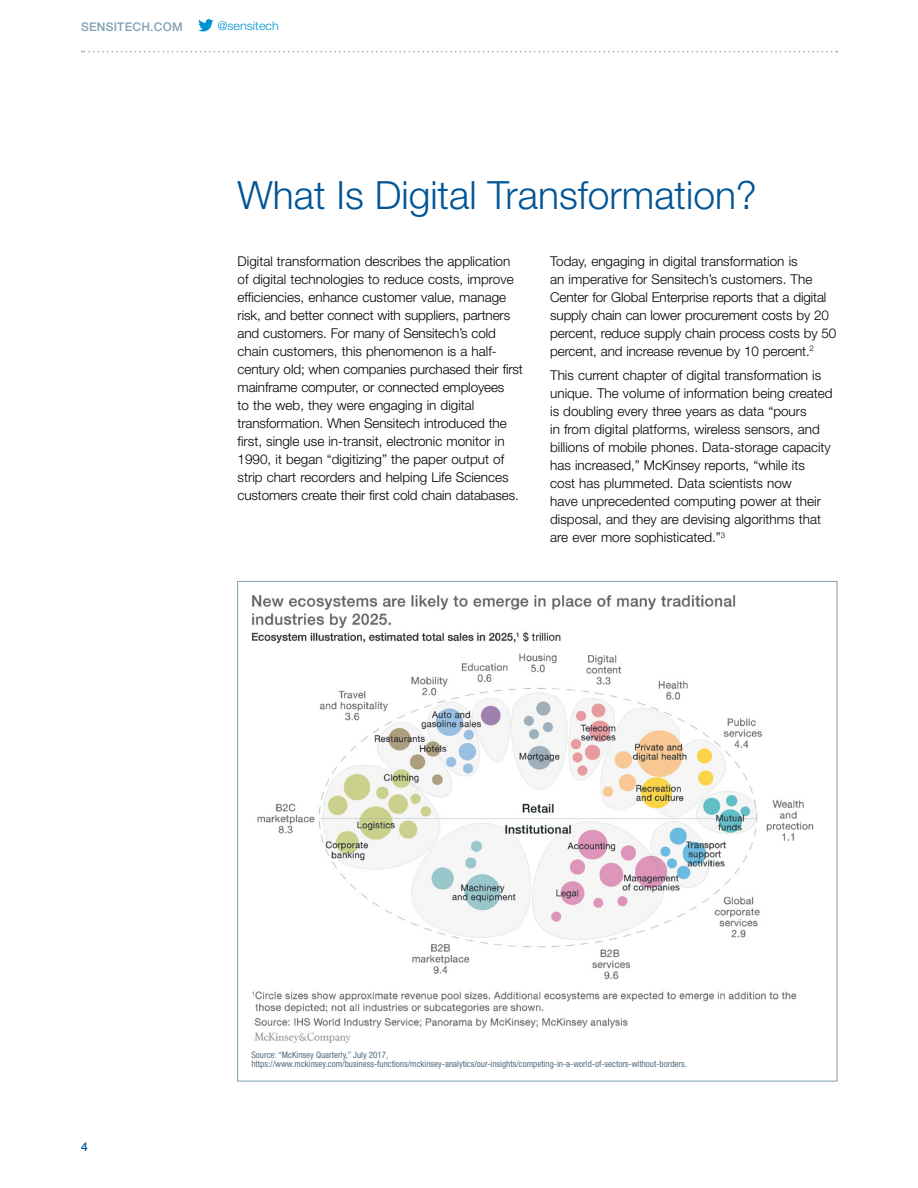
<style>
.page{position:relative;width:918px;height:1188px;background:#fff}
.page>*{position:absolute;margin:0;border:0;box-sizing:border-box;transform-origin:0 0}
.t1{font:300 39px "Helvetica Neue LT Std";color:#005596}
.t2{font:300 13.5px/18px "Helvetica Neue LT Std";color:#000}
.t3{font:500 12px "Helvetica Neue LT Std";letter-spacing:.02em;color:#80a1b6}
.t4{font:300 12px "Helvetica Neue LT Std";color:#0093d0;scale:1.05 1}
.t5{font:500 12px "Helvetica Neue LT Std";color:#005596}
.t6{font:condensed 9px/9px "Helvetica Neue LT Std";color:#586d7c}
</style>
<div class="page">
<img style="left:251px;top:595px;width:563px;height:448px">
<svg style="left:82px;top:51px;width:755px;height:1px"></svg>
<svg style="left:198px;top:19px;width:15px;height:12px"></svg>
<p class="t3" style="left:81px;top:19px;width:103px">SENSITECH.COM</p>
<p class="t4" style="left:217px;top:19px;width:60px">@sensitech</p>
<h1 class="t1" style="left:238px;top:172px;width:521px">What Is Digital Transformation?</h1>
<p class="t2" style="left:238px;top:252px;width:287px">Digital transformation describes the application of digital technologies to reduce costs, improve efficiencies, enhance customer value, manage risk, and better connect with suppliers, partners and customers. For many of Sensitech’s cold chain customers, this phenomenon is a half&shy;century old; when companies purchased their first mainframe computer, or connected employees<br>to the web, they were engaging in digital transformation. When Sensitech introduced the first, single use in-transit, electronic monitor in 1990, it began “digitizing” the paper output of strip chart recorders and helping Life Sciences customers create their first cold chain databases.</p>
<p class="t2" style="left:550px;top:251px;width:288px">Today, engaging in digital transformation is<br>an imperative for Sensitech’s customers. The Center for Global Enterprise reports that a digital supply chain can lower procurement costs by 20 percent, reduce supply chain process costs by 50 percent, and increase revenue by 10 percent.<sup>2</sup></p>
<p class="t2" style="left:550px;top:366px;width:284px">This current chapter of digital transformation is unique. The volume of information being created is doubling every three years as data “pours<br>in from digital platforms, wireless sensors, and billions of mobile phones. Data-storage capacity has increased,” McKinsey reports, “while its cost has plummeted. Data scientists now<br>have unprecedented computing power at their disposal, and they are devising algorithms that are ever more sophisticated.”<sup>3</sup></p>
<p class="t5" style="left:81px;top:1140px;width:8px">4</p>
<p class="t6" style="left:251px;top:1051px;width:437px">Source: “McKinsey Quarterly,” July 2017, https://www.mckinsey.com/business-functions/mckinsey-analytics/our-insights/competing-in-a-world-of-sectors-without-borders.</p>
</div>
